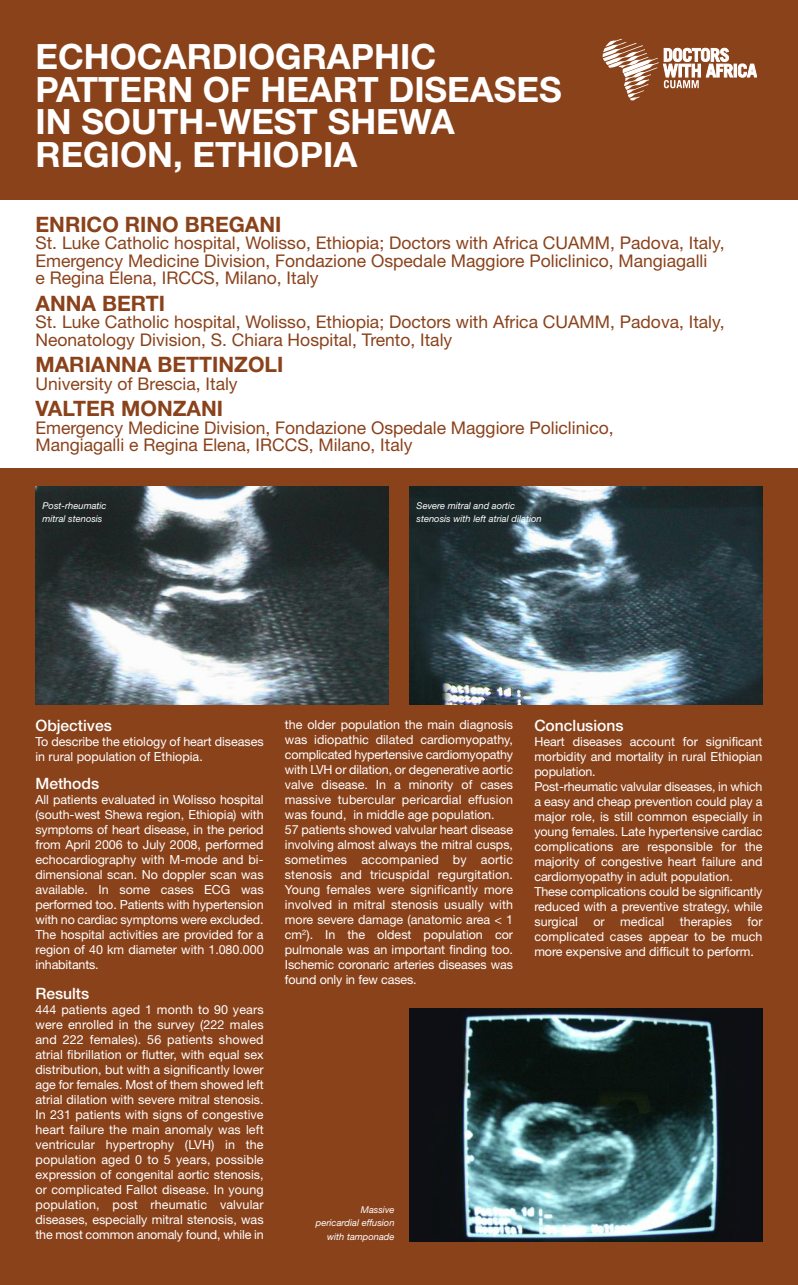
<style>
.page{position:relative;width:798px;height:1285px;background:#fff}
.page>*{position:absolute;margin:0;border:0;box-sizing:border-box;transform-origin:0 0}
.t1{font:700 34.88px/32.5px "Helvetica Neue";color:#fff}
.t2{font:700 21.25px "Helvetica Neue";color:#8a421b}
.t3{font:17.5px/17.5px "Helvetica Neue";color:#8a421b}
.t4{font:500 15.62px "Helvetica Neue";color:#fff}
.t5{font:12.5px/15px "Helvetica Neue";color:#fff}
.t6{font:italic 9.38px/13.2px "Helvetica Neue";color:#fff}
</style>
<div class="page">
<div style="left:0;top:0;width:797px;height:1284px;background:#8a421b"></div>
<svg style="left:602px;top:39px;width:154px;height:61px"></svg>
<div style="left:0;top:200px;width:797px;height:268px;background:#fff"></div>
<img style="left:35px;top:486px;width:353px;height:218px">
<img style="left:409px;top:486px;width:353px;height:218px">
<img style="left:409px;top:1008px;width:353px;height:233px">
<h1 class="t1" style="left:35px;top:40px;width:527px">ECHOCARDIOGRAPHIC<br>PATTERN OF HEART DISEASES<br>IN SOUTH-WEST SHEWA<br>REGION, ETHIOPIA</h1>
<h2 class="t2" style="left:35px;top:211px;width:247px">ENRICO RINO BREGANI</h2>
<h3 class="t3" style="left:35px;top:236px;width:690px">St. Luke Catholic hospital, Wolisso, Ethiopia; Doctors with Africa CUAMM, Padova, Italy,<br>Emergency Medicine Division, Fondazione Ospedale Maggiore Policlinico, Mangiagalli<br>e Regina Elena, IRCCS, Milano, Italy</h3>
<h2 class="t2" style="left:35px;top:290px;width:131px">ANNA BERTI</h2>
<h3 class="t3" style="left:35px;top:315px;width:690px">St. Luke Catholic hospital, Wolisso, Ethiopia; Doctors with Africa CUAMM, Padova, Italy,<br>Neonatology Division, S. Chiara Hospital, Trento, Italy</h3>
<h2 class="t2" style="left:35px;top:351px;width:249px">MARIANNA BETTINZOLI</h2>
<h3 class="t3" style="left:35px;top:376px;width:204px">University of Brescia, Italy</h3>
<h2 class="t2" style="left:35px;top:395px;width:189px">VALTER MONZANI</h2>
<h3 class="t3" style="left:35px;top:420px;width:579px">Emergency Medicine Division, Fondazione Ospedale Maggiore Policlinico,<br>Mangiagalli e Regina Elena, IRCCS, Milano, Italy</h3>
<p class="t6" style="left:43px;top:499px;width:66px">Post-rheumatic mitral stenosis</p>
<p class="t6" style="left:416px;top:499px;width:127px">Severe mitral and aortic stenosis with left atrial dilation</p>
<p class="t4" style="left:35px;top:720px;width:78px">Objectives</p>
<p class="t5" style="left:35px;top:735px;width:229px">To describe the etiology of heart diseases in rural population of Ethiopia.</p>
<p class="t4" style="left:35px;top:778px;width:65px">Methods</p>
<p class="t5" style="left:35px;top:793px;width:229px;text-align:justify">All patients evaluated in Wolisso hospital (south-west Shewa region, Ethiopia) with symptoms of heart disease, in the period from April 2006 to July 2008, performed echocardiography with M-mode and bi&shy;dimensional scan. No doppler scan was available. In some cases ECG was performed too. Patients with hypertension with no cardiac symptoms were excluded.<br>The hospital activities are provided for a region of 40 km diameter with 1.080.000 inhabitants.</p>
<p class="t4" style="left:35px;top:988px;width:55px">Results</p>
<p class="t5" style="left:35px;top:1003px;width:229px;text-align:justify">444 patients aged 1 month to 90 years were enrolled in the survey (222 males and 222 females). 56 patients showed atrial fibrillation or flutter, with equal sex distribution, but with a significantly lower age for females. Most of them showed left atrial dilation with severe mitral stenosis.<br>In 231 patients with signs of congestive heart failure the main anomaly was left ventricular hypertrophy (LVH) in the population aged 0 to 5 years, possible expression of congenital aortic stenosis, or complicated Fallot disease. In young population, post rheumatic valvular diseases, especially mitral stenosis, was the most common anomaly found, while in</p>
<p class="t5" style="left:285px;top:718px;width:229px">the older population the main diagnosis was idiopathic dilated cardiomyopathy, complicated hypertensive cardiomyopathy with LVH or dilation, or degenerative aortic valve disease. In a minority of cases massive tubercular pericardial effusion was found, in middle age population.<br>57 patients showed valvular heart disease involving almost always the mitral cusps, sometimes accompanied by aortic stenosis and tricuspidal regurgitation.<br>Young females were significantly more involved in mitral stenosis usually with more severe damage (anatomic area &lt; 1 cm<sup>2</sup>). In the oldest population cor pulmonale was an important finding too.<br>Ischemic coronaric arteries diseases was found only in few cases.</p>
<p class="t4" style="left:534px;top:720px;width:91px">Conclusions</p>
<p class="t5" style="left:534px;top:735px;width:229px">Heart diseases account for significant morbidity and mortality in rural Ethiopian population.<br>Post-rheumatic valvular diseases, in which a easy and cheap prevention could play a major role, is still common especially in young females. Late hypertensive cardiac complications are responsible for the majority of congestive heart failure and cardiomyopathy in adult population.<br>These complications could be significantly reduced with a preventive strategy, while surgical or medical therapies for complicated cases appear to be much more expensive and difficult to perform.</p>
<p class="t6" style="left:316px;top:1203px;width:80px;text-align:right">Massive pericardial effusion with tamponade</p>
</div>
